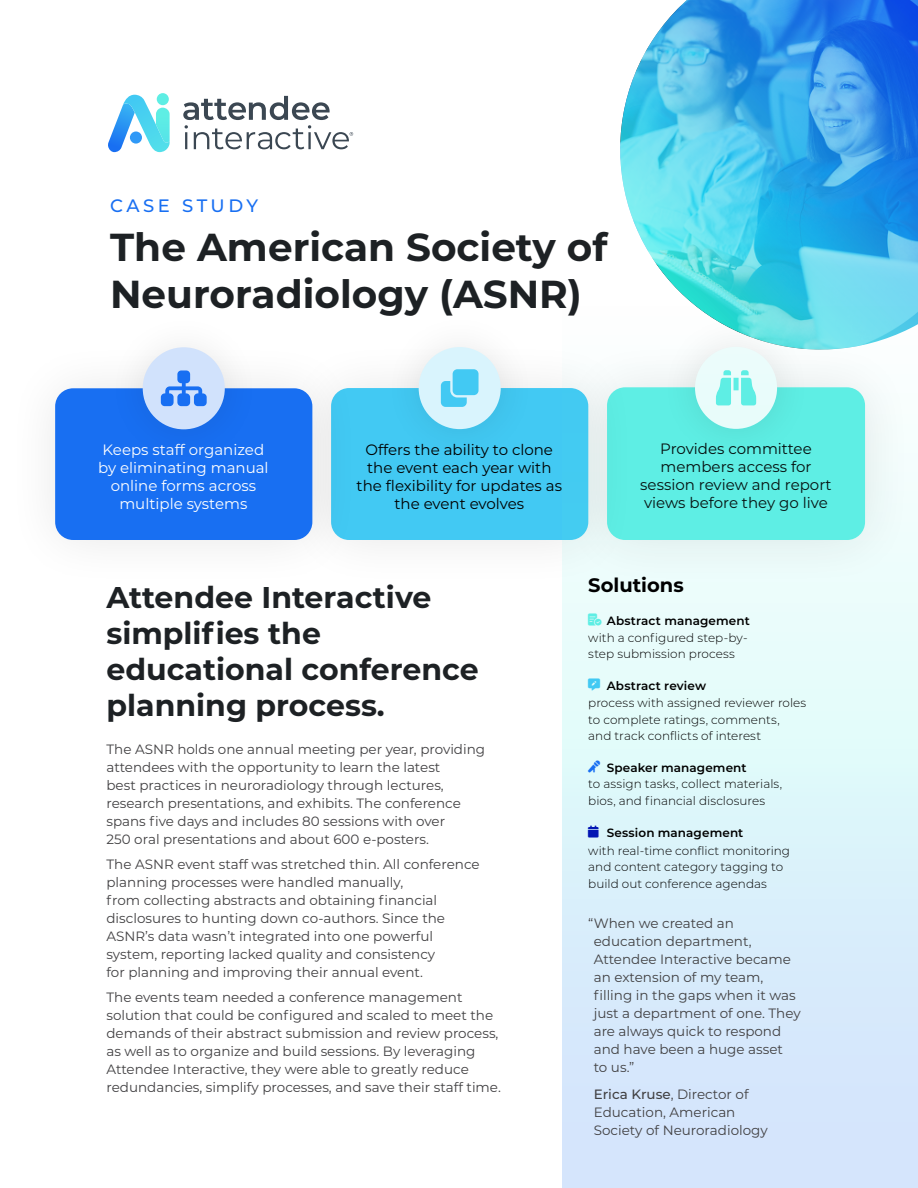
<style>
.page{position:relative;width:918px;height:1188px;background:#fff}
.page>*{position:absolute;margin:0;border:0;box-sizing:border-box;transform-origin:0 0}
.t1{font:700 39px/46.8px "Montserrat";color:#1d2124}
.t2{font:700 30px/36px "Montserrat";color:#1d2124}
.t3{font:700 19.5px "Montserrat";color:#000}
.t4{font:500 18px "Montserrat";letter-spacing:.19em;color:#186ff2}
.t5{font:15px/18px "Montserrat";color:#000;text-align:center}
.t6{font:15px/18px "Montserrat";color:#fff;text-align:center}
.t7{font:13.5px/18px "Montserrat";color:#414042}
.t8{font:300 12px/16.5px "Montserrat";letter-spacing:.005em;color:#000}
.t9{font:600 12px "Montserrat";letter-spacing:.01em;color:#000}
.s1{color:#5eeee4}
.s2{color:#42c9f3}
.s3{color:#186ff2}
.s4{color:#0215b3}
.s5{font-weight:500}
</style>
<div class="page">
<svg style="left:108px;top:95px;width:62px;height:57px"></svg>
<div style="left:157px;top:93px;width:12px;height:12px;background:#5eeee4;border-radius:50%"></div>
<svg style="left:183px;top:96px;width:170px;height:53px"></svg>
<img style="left:620px;top:0;width:298px;height:186px">
<div style="left:331px;top:388px;width:257px;height:152px;background:#42c9f3;border-radius:18px"></div>
<div style="left:380px;top:309px;width:159px;height:158px;background:#000;opacity:.1"></div>
<div style="left:419px;top:347px;width:82px;height:82px;background:#d9f4fd;border-radius:50%"></div>
<svg style="left:441px;top:369px;width:38px;height:38px"></svg>
<div style="left:4px;top:338px;width:359px;height:253px;background:#000;opacity:.1"></div>
<div style="left:55px;top:388px;width:257px;height:152px;background:#186ff2;border-radius:18px"></div>
<div style="left:105px;top:309px;width:158px;height:159px;background:#000;opacity:.1"></div>
<div style="left:143px;top:347px;width:82px;height:82px;background:#d1e2fc;border-radius:50%"></div>
<svg style="left:161px;top:370px;width:46px;height:36px"></svg>
<svg style="left:563px;top:186px;width:355px;height:1002px;background:#c1edf6"></svg>
<svg style="left:588px;top:679px;width:12px;height:12px"></svg>
<svg style="left:588px;top:760px;width:13px;height:13px"></svg>
<svg style="left:588px;top:825px;width:11px;height:12px"></svg>
<svg style="left:588px;top:614px;width:14px;height:12px"></svg>
<h3 class="t4" style="left:110px;top:193px;width:149px">CASE STUDY</h3>
<h1 class="t1" style="left:110px;top:222px;width:499px">The American Society of<br>Neuroradiology (ASNR)</h1>
<p class="t6" style="left:98px;top:440px;width:172px">Keeps staff organized by eliminating manual online forms across multiple systems</p>
<p class="t5" style="left:357px;top:440px;width:207px">Offers the ability to clone the event each year with the flexibility for updates as the event evolves</p>
<p class="t5" style="left:640px;top:439px;width:193px">Provides committee members access for session review and report views before they go live</p>
<h2 class="t2" style="left:106px;top:578px;width:374px">Attendee Interactive simplifies the educational conference planning process.</h2>
<p class="t7" style="left:106px;top:740px;width:380px">The ASNR holds one annual meeting per year, providing attendees with the opportunity to learn the latest<br>best practices in neuroradiology through lectures, research presentations, and exhibits. The conference spans five days and includes 80 sessions with over<br>250 oral presentations and about 600 e-posters.</p>
<p class="t7" style="left:106px;top:855px;width:375px">The ASNR event staff was stretched thin. All conference planning processes were handled manually,<br>from collecting abstracts and obtaining financial disclosures to hunting down co-authors. Since the ASNR’s data wasn’t integrated into one powerful system, reporting lacked quality and consistency<br>for planning and improving their annual event.</p>
<p class="t7" style="left:106px;top:988px;width:396px">The events team needed a conference management solution that could be configured and scaled to meet the demands of their abstract submission and review process, as well as to organize and build sessions. By leveraging Attendee Interactive, they were able to greatly reduce redundancies, simplify processes, and save their staff time.</p>
<h3 class="t3" style="left:588px;top:571px;width:97px">Solutions</h3>
<p class="t9" style="left:588px;top:612px;width:163px"><span class="s1">□●</span> Abstract management</p>
<p class="t8" style="left:588px;top:629px;width:161px">with a configured step-by&shy;step submission process</p>
<p class="t9" style="left:588px;top:678px;width:119px"><span class="s2">▲▲■</span> Abstract review</p>
<p class="t8" style="left:588px;top:694px;width:220px">process with assigned reviewer roles to complete ratings, comments,<br>and track conflicts of interest</p>
<p class="t9" style="left:588px;top:759px;width:160px"><span class="s3">□□■▲▼■</span> Speaker management</p>
<p class="t8" style="left:588px;top:775px;width:195px">to assign tasks, collect materials, bios, and financial disclosures</p>
<p class="t9" style="left:588px;top:824px;width:157px"><span class="s4">●■</span> Session management</p>
<p class="t8" style="left:588px;top:842px;width:203px">with real-time conflict monitoring and content category tagging to build out conference agendas</p>
<p class="t7" style="left:594px;top:914px;width:209px;text-indent:-5px">“When we created an education department,<br>Attendee Interactive became an extension of my team, filling in the gaps when it was just a department of one. They are always quick to respond and have been a huge asset<br>to us.”</p>
<p class="t7" style="left:594px;top:1085px;width:176px"><span class="s5">Erica Kruse</span>, Director of<br>Education, American<br>Society of Neuroradiology</p>
</div>
